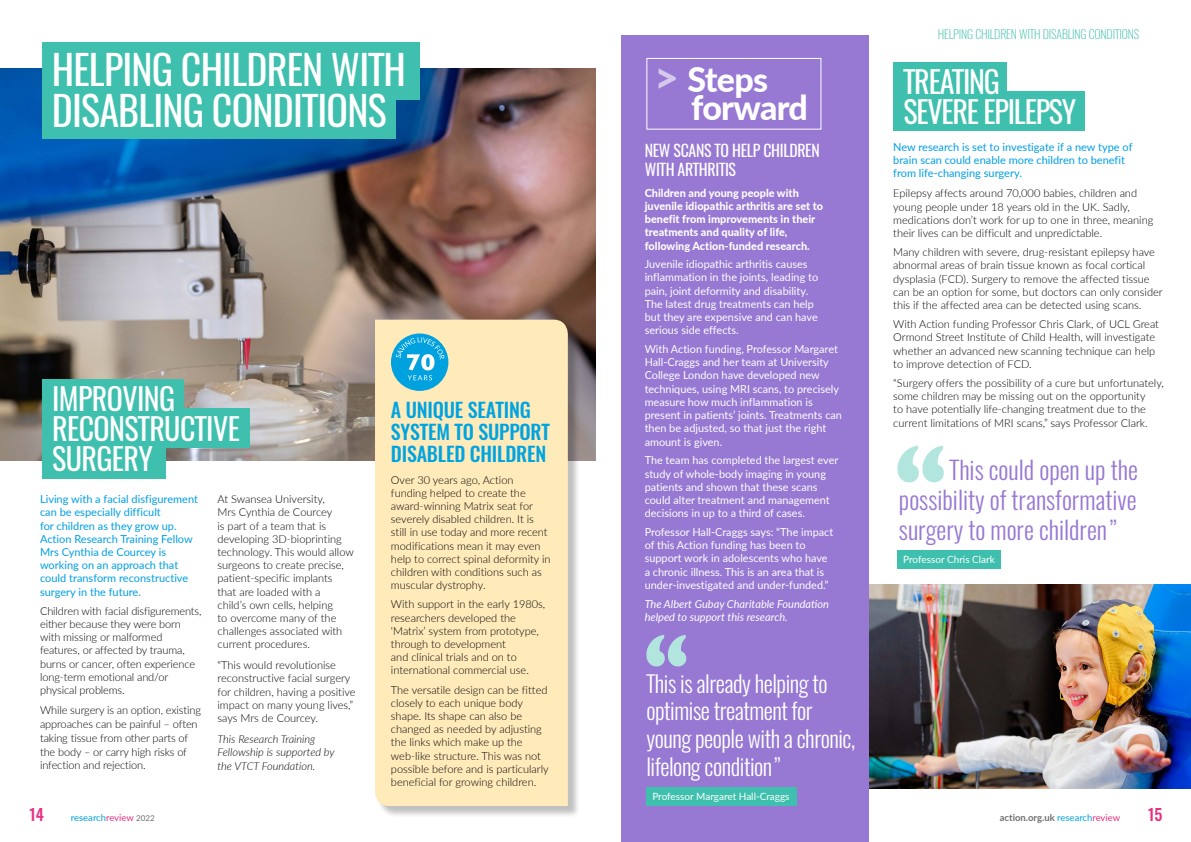
<style>
.page{position:relative;width:1191px;height:842px;background:#fff}
.page>*{position:absolute;margin:0;border:0;box-sizing:border-box;transform-origin:0 0}
.t1{font:40px/40.9px "Oswald";letter-spacing:-.02em;color:#fff}
.t2{font:800 34px/28px "Lato";letter-spacing:-.02em;color:#fff}
.t3{font:30px/30px "Oswald";letter-spacing:-.02em;color:#fff}
.t4{font:30px/30px "Oswald";letter-spacing:-.04em;color:#fff}
.t5{font:300 25px/30px "Oswald";color:#9778d3;text-align:justify}
.t6{font:300 23px/27.6px "Oswald";letter-spacing:-.02em;color:#fff}
.t7{font:500 20px/22px "Oswald";letter-spacing:-.01em;color:#00a4e1}
.t8{font:16px/19.7px "Oswald";letter-spacing:-.02em;color:#fff}
.t9{font:500 16px "Oswald";color:#e83184}
.t10{font:200 12px "Oswald";letter-spacing:-.01em;color:#3fbfad}
.t11{font:300 11px/13.2px "Lato";color:#000}
.t12{font:11px/13.2px "Lato";color:#fff}
.t13{font:11px/13.2px "Lato";color:#009fe3}
.t14{font:800 11px/13.2px "Lato";color:#fff}
.t15{font:italic 11px/13.2px "Lato";color:#fff}
.t16{font:italic 300 11px/13.2px "Lato";color:#000}
.t17{font:10px "Lato";color:#fff}
.t18{font:700 9.5px "Lato";color:#706f6f}
.t19{font:9.5px "Lato";color:#00a4e1}
.s1{font-size:43px;color:#d5c9ed}
.s2{color:#e83184}
.s3{font-size:8px;color:#706f6f}
.s4{font-weight:400;color:#00a4e1}
.s5{font-weight:400;color:#e83184}
</style>
<div class="page">
<img style="left:0;top:68px;width:595px;height:393px">
<div style="left:893px;top:62px;width:113px;height:40px;background:#3fbfad"></div>
<div style="left:893px;top:91px;width:191px;height:40px;background:#3fbfad"></div>
<div style="left:42px;top:379px;width:141px;height:40px;background:#3fbfad"></div>
<div style="left:42px;top:408px;width:207px;height:40px;background:#3fbfad"></div>
<div style="left:42px;top:439px;width:124px;height:40px;background:#3fbfad"></div>
<div style="left:621px;top:36px;width:248px;height:806px;background:#9778d3"></div>
<div style="left:646px;top:788px;width:151px;height:18px;background:#3fbfad"></div>
<svg style="left:646px;top:635px;width:40px;height:31px"></svg>
<img style="left:869px;top:585px;width:322px;height:204px">
<svg style="left:897px;top:446px;width:46px;height:36px"></svg>
<div style="left:897px;top:550px;width:104px;height:19px;background:#3fbfad"></div>
<div style="left:376px;top:321px;width:204px;height:497px;background:#000;opacity:.25"></div>
<div style="left:375px;top:320px;width:193px;height:486px;background:#ffeaba"></div>
<div style="left:391px;top:333px;width:57px;height:58px;background:#00a1df;border-radius:50%"></div>
<svg style="left:396px;top:337px;width:48px;height:43px"></svg>
<div style="left:42px;top:42px;width:378px;height:57px;background:#3fbfad"></div>
<div style="left:42px;top:81px;width:353px;height:57px;background:#3fbfad"></div>
<div style="left:646px;top:58px;width:175px;height:72px;border:1px solid #fff"></div>
<h1 class="t1" style="left:52px;top:49px;width:356px">HELPING CHILDREN WITH<br>DISABLING CONDITIONS</h1>
<h3 class="t3" style="left:52px;top:383px;width:189px">IMPROVING<br>RECONSTRUCTIVE<br>SURGERY</h3>
<p class="t13" style="left:40px;top:492px;width:159px">Living with a facial disfigurement can be especially difficult<br>for children as they grow up.<br>Action Research Training Fellow<br>Mrs Cynthia de Courcey is working on an approach that could transform reconstructive surgery in the future.</p>
<p class="t11" style="left:40px;top:604px;width:163px">Children with facial disfigurements, either because they were born with missing or malformed features, or affected by trauma, burns or cancer, often experience long-term emotional and/or physical problems.</p>
<p class="t11" style="left:40px;top:703px;width:162px;line-height:13.8px">While surgery is an option, existing approaches can be painful – often taking tissue from other parts of the body – or carry high risks of infection and rejection.</p>
<p class="t11" style="left:217px;top:492px;width:138px">At Swansea University,<br>Mrs Cynthia de Courcey<br>is part of a team that is developing 3D-bioprinting technology. This would allow surgeons to create precise, patient-specific implants that are loaded with a<br>child’s own cells, helping<br>to overcome many of the challenges associated with current procedures.</p>
<p class="t11" style="left:217px;top:658px;width:140px">“This would revolutionise reconstructive facial surgery for children, having a positive impact on many young lives,” says Mrs de Courcey.</p>
<p class="t16" style="left:217px;top:732px;width:119px">This Research Training<br>Fellowship is supported by the VTCT Foundation.</p>
<h3 class="t7" style="left:391px;top:399px;width:160px">A UNIQUE SEATING<br>SYSTEM TO SUPPORT<br>DISABLED CHILDREN</h3>
<p class="t11" style="left:391px;top:473px;width:161px">Over 30 years ago, Action funding helped to create the award-winning Matrix seat for severely disabled children. It is still in use today and more recent modifications mean it may even help to correct spinal deformity in children with conditions such as muscular dystrophy.</p>
<p class="t11" style="left:391px;top:597px;width:156px">With support in the early 1980s, researchers developed the ‘Matrix’ system from prototype, through to development<br>and clinical trials and on to international commercial use.</p>
<p class="t11" style="left:391px;top:683px;width:159px">The versatile design can be fitted closely to each unique body shape. Its shape can also be changed as needed by adjusting the links which make up the web-like structure. This was not possible before and is particularly beneficial for growing children.</p>
<h2 class="t2" style="left:691px;top:64px;width:118px;text-indent:-37px"><span class="s1">&gt;</span> Steps forward</h2>
<h3 class="t8" style="left:645px;top:140px;width:176px">NEW SCANS TO HELP CHILDREN<br>WITH ARTHRITIS</h3>
<p class="t14" style="left:645px;top:186px;width:180px">Children and young people with juvenile idiopathic arthritis are set to benefit from improvements in their treatments and quality of life, following Action-funded research.</p>
<p class="t12" style="left:644px;top:257px;width:175px">Juvenile idiopathic arthritis causes inflammation in the joints, leading to pain, joint deformity and disability.<br>The latest drug treatments can help but they are expensive and can have serious side effects.</p>
<p class="t12" style="left:644px;top:342px;width:199px">With Action funding, Professor Margaret Hall-Craggs and her team at University College London have developed new techniques, using MRI scans, to precisely measure how much inflammation is present in patients’ joints. Treatments can then be adjusted, so that just the right amount is given.</p>
<p class="t12" style="left:644px;top:453px;width:195px">The team has completed the largest ever study of whole-body imaging in young patients and shown that these scans could alter treatment and management decisions in up to a third of cases.</p>
<p class="t12" style="left:644px;top:525px;width:190px">Professor Hall-Craggs says: “The impact of this Action funding has been to support work in adolescents who have a chronic illness. This is an area that is under-investigated and under-funded.”</p>
<p class="t15" style="left:644px;top:597px;width:186px">The Albert Gubay Charitable Foundation helped to support this research.</p>
<h3 class="t6" style="left:646px;top:670px;width:210px">This is already helping to optimise treatment for young people with a chronic, lifelong condition”</h3>
<p class="t17" style="left:652px;top:789px;width:139px">Professor Margaret Hall-Craggs</p>
<p class="t10" style="left:937px;top:26px;width:203px">HELPING CHILDREN WITH DISABLING CONDITIONS</p>
<h3 class="t4" style="left:903px;top:66px;width:174px">TREATING<br>SEVERE EPILEPSY</h3>
<p class="t13" style="left:893px;top:140px;width:241px">New research is set to investigate if a new type of brain scan could enable more children to benefit from life-changing surgery.</p>
<p class="t11" style="left:893px;top:186px;width:262px">Epilepsy affects around 70,000 babies, children and young people under 18 years old in the UK. Sadly, medications don’t work for up to one in three, meaning their lives can be difficult and unpredictable.</p>
<p class="t11" style="left:893px;top:245px;width:271px">Many children with severe, drug-resistant epilepsy have abnormal areas of brain tissue known as focal cortical dysplasia (FCD). Surgery to remove the affected tissue can be an option for some, but doctors can only consider this if the affected area can be detected using scans.</p>
<p class="t11" style="left:893px;top:317px;width:267px">With Action funding Professor Chris Clark, of UCL Great Ormond Street Institute of Child Health, will investigate whether an advanced new scanning technique can help to improve detection of FCD.</p>
<p class="t11" style="left:893px;top:376px;width:272px">“Surgery offers the possibility of a cure but unfortunately, some children may be missing out on the opportunity<br>to have potentially life-changing treatment due to the current limitations of MRI scans,” says Professor Clark.</p>
<h3 class="t5" style="left:899px;top:455px;width:240px;text-indent:51px">This could open up the possibility of transformative surgery to more children”</h3>
<p class="t17" style="left:903px;top:552px;width:93px">Professor Chris Clark</p>
<h3 class="t9" style="left:28px;top:803px;width:17px">14</h3>
<p class="t19" style="left:71px;top:811px;width:85px">research<span class="s2">review</span> <span class="s3">2022</span></p>
<p class="t18" style="left:999px;top:811px;width:122px">action.org.uk <span class="s4">research</span><span class="s5">review</span></p>
<h3 class="t9" style="left:1147px;top:804px;width:17px">15</h3>
</div>
